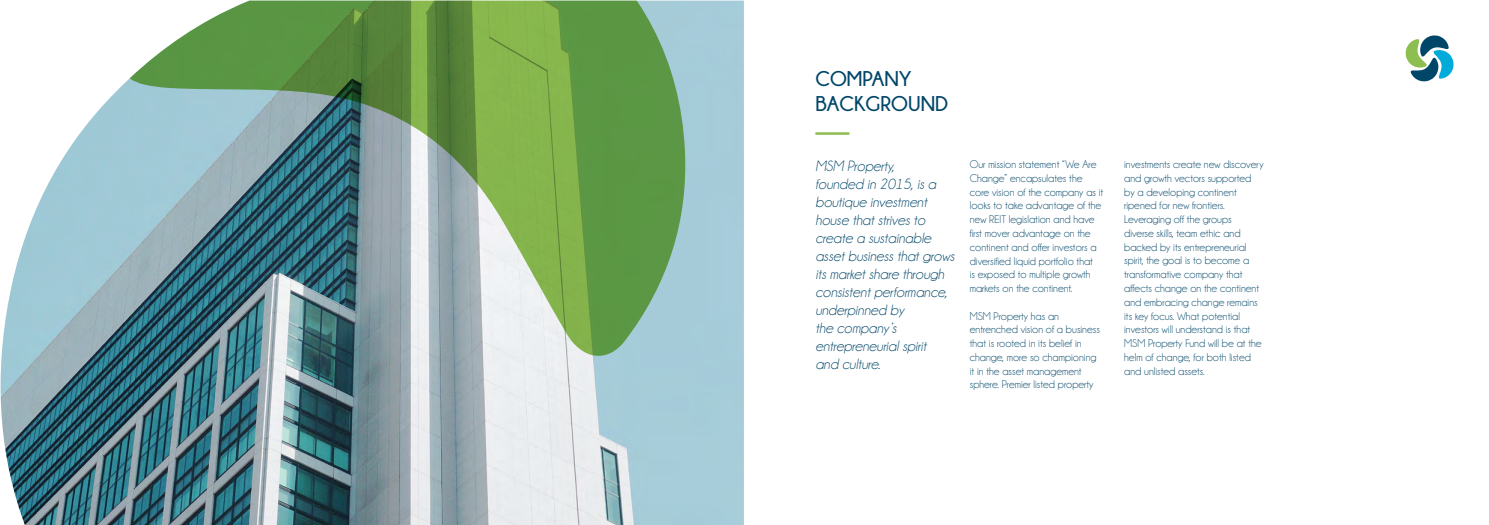
<style>
.page{position:relative;width:1489px;height:525px;background:#fff}
.page>*{position:absolute;margin:0;border:0;box-sizing:border-box;transform-origin:0 0}
.t1{font:700 21.25px/25.5px "Champagne&Limousines";color:#004669}
.t2{font:italic 15px/18px "Champagne&Limousines";color:#004669}
.t3{font:11.25px/13.8px "Champagne&Limousines";color:#004669}
</style>
<div class="page">
<img style="left:0;top:1px;width:744px;height:523px">
<svg style="left:114px;top:1px;width:574px;height:362px;background:#7ba282"></svg>
<hr style="left:815px;top:132px;width:34px;height:3px;background:#8dbe50">
<svg style="left:1405px;top:35px;width:48px;height:47px"></svg>
<h1 class="t1" style="left:815px;top:65px;width:134px">COMPANY<br>BACKGROUND</h1>
<p class="t2" style="left:815px;top:157px;width:140px">MSM Property,<br>founded in 2015, ais boutique investment house that strives to create a sustainable asset business that grows its market share through consistent performance, underpinned by<br>the company s’ entrepreneurial spirit<br>and culture.</p>
<p class="t3" style="left:969px;top:157px;width:135px">Our mission statement “We Are<br>Change” encapsulates the core vision of the company as it looks to take advantage of the new REIT legislation and have first mover advantage on the continent and offer investors a diversified liquid portfolio that<br>is exposed to multiple growth markets on the continent.</p>
<p class="t3" style="left:969px;top:309px;width:132px">MSM Property has an entrenched vision of a business that is rooted in its belief in change, more so championing<br>init the asset management sphere. Premier listed property</p>
<p class="t3" style="left:1124px;top:157px;width:141px">investments create new discovery and growth vectors supported by a developing continent ripened for new frontiers.<br>Leveraging off the groups diverse skills, team ethic and backed by its entrepreneurial spirit, the goal tois become a transformative company that affects change on the continent and embracing change remains its key focus. What potential investors will understand is that<br>MSM Property Fund will be at the helm of change, for both listed and unlisted assets.</p>
</div>
